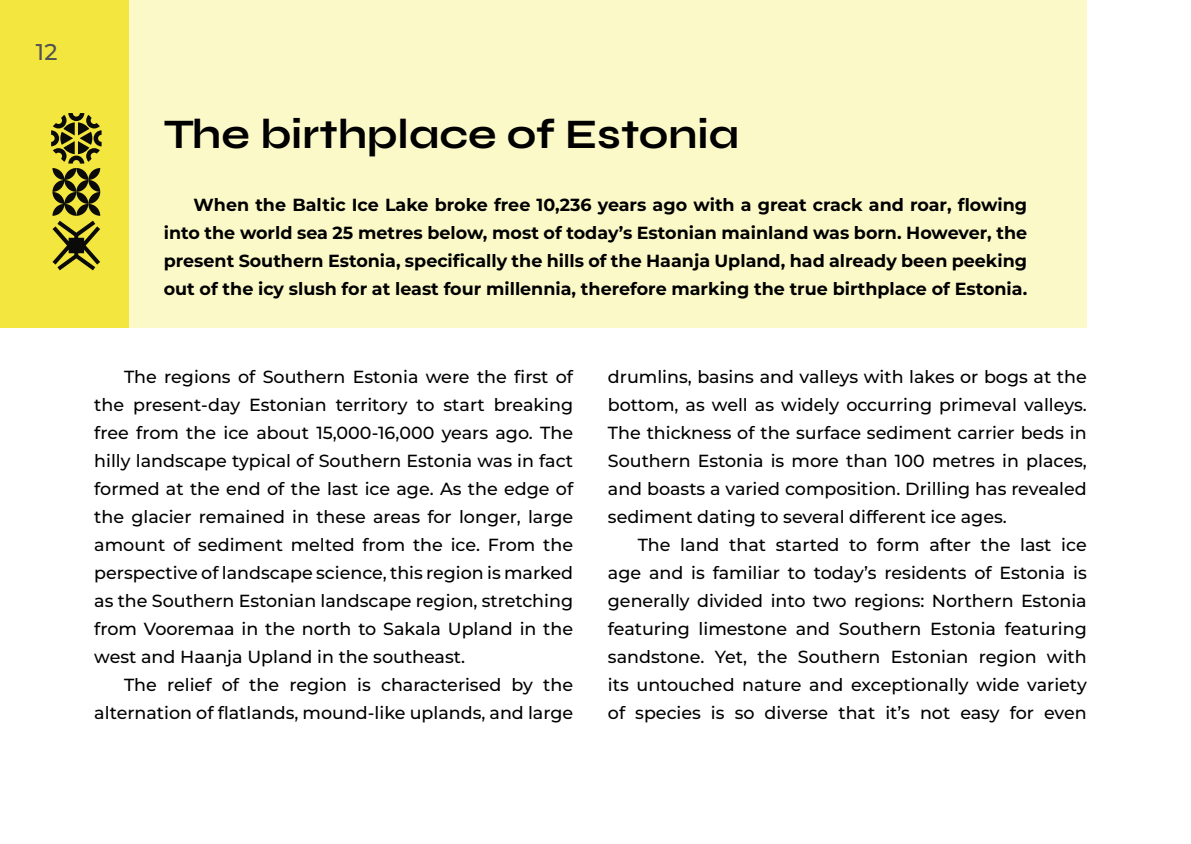
<style>
.page{position:relative;width:1191px;height:844px;background:#fff}
.page>*{position:absolute;margin:0;border:0;box-sizing:border-box;transform-origin:0 0}
.t1{font:700 42px "Syne";color:#000}
.t2{font:500 22.75px "Montserrat";color:#525251}
.t3{font:500 17.5px/28px "Montserrat";color:#000;text-align:justify}
.t4{font:700 17.5px/28px "Montserrat";color:#000;text-align:justify}
</style>
<div class="page">
<div style="left:0;top:0;width:1086px;height:327px;background:#fcf9c8"></div>
<div style="left:0;top:0;width:128px;height:327px;background:#f3e63e"></div>
<svg style="left:51px;top:113px;width:51px;height:157px"></svg>
<h2 class="t2" style="left:36px;top:37px;width:23px">12</h2>
<h1 class="t1" style="left:164px;top:108px;width:577px">The birthplace of Estonia</h1>
<p class="t4" style="left:164px;top:190px;width:865px;text-indent:30px">When the Baltic Ice Lake broke free 10,236 years ago with a great crack and roar, flowing into the world sea 25 metres below, most of today’s Estonian mainland was born. However, the present Southern Estonia, specifically the hills of the Haanja Upland, had already been peeking out of the icy slush for at least four millennia, therefore marking the true birthplace of Estonia.</p>
<p class="t3" style="left:94px;top:362px;width:480px;text-indent:30px">The regions of Southern Estonia were the first of the present-day Estonian territory to start breaking free from the ice about 15,000-16,000 years ago. The hilly landscape typical of Southern Estonia was in fact formed at the end of the last ice age. As the edge of the glacier remained in these areas for longer, large amount of sediment melted from the ice. From the perspective of landscape science, this region is marked as the Southern Estonian landscape region, stretching from Vooremaa in the north to Sakala Upland in the west and Haanja Upland in the southeast.</p>
<p class="t3" style="left:94px;top:670px;width:480px;text-align:right">The relief of the region is characterised by the alternation of flatlands, mound-like uplands, and large</p>
<p class="t3" style="left:608px;top:362px;width:480px">drumlins, basins and valleys with lakes or bogs at the bottom, as well as widely occurring primeval valleys.<br>The thickness of the surface sediment carrier beds in Southern Estonia is more than 100 metres in places, and boasts a varied composition. Drilling has revealed sediment dating to several different ice ages.</p>
<p class="t3" style="left:608px;top:530px;width:480px;text-indent:30px">The land that started to form after the last ice age and is familiar to today’s residents of Estonia is generally divided into two regions: Northern Estonia featuring limestone and Southern Estonia featuring sandstone. Yet, the Southern Estonian region with its untouched nature and exceptionally wide variety of species is so diverse that it’s not easy for even</p>
</div>
